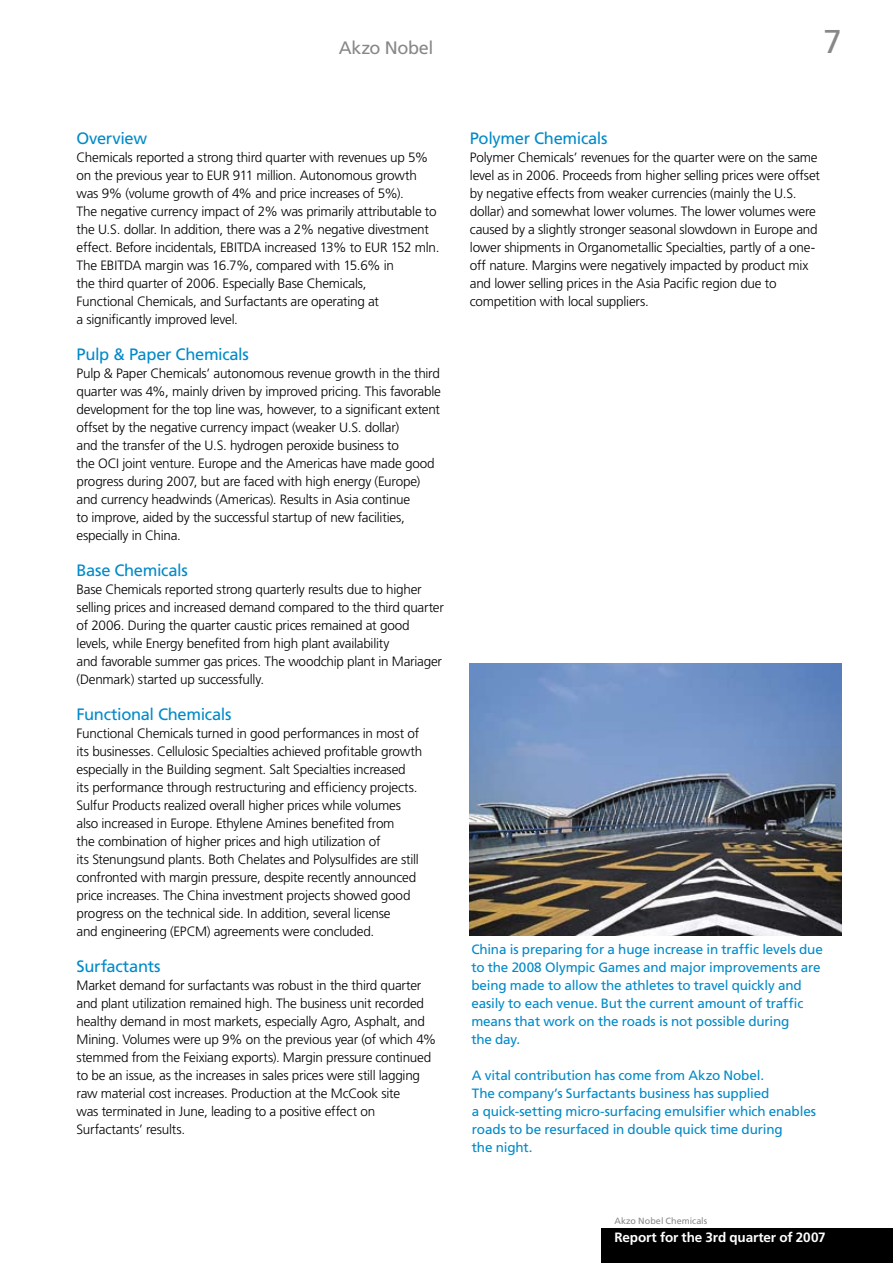
<style>
.page{position:relative;width:893px;height:1263px;background:#fff}
.page>*{position:absolute;margin:0;border:0;box-sizing:border-box;transform-origin:0 0}
.t1{font:18px "Frutiger LT Std";letter-spacing:-.02em;color:#878889}
.t2{font:16.5px "Frutiger LT Std";letter-spacing:-.02em;color:#008ac9}
.t3{font:300 13.5px/18px "Frutiger LT Std";letter-spacing:-.02em;color:#000}
.t4{font:13.5px/18px "Frutiger LT Std";letter-spacing:-.015em;color:#008ac9}
.t5{font:700 13.5px "Frutiger LT Std";letter-spacing:-.01em;color:#fff}
.t6{font:9px "Frutiger LT Std";letter-spacing:.005em;color:#878889}
</style>
<div class="page">
<div style="left:601px;top:1228px;width:292px;height:35px;background:#000"></div>
<img style="left:470px;top:663px;width:372px;height:272px">
<h1 class="t1" style="left:339px;top:37px;width:96px">Akzo Nobel</h1>
<p class="t2" style="left:77px;top:129px;width:72px">Overview</p>
<p class="t3" style="left:77px;top:149px;width:364px">Chemicals reported a strong third quarter with revenues up 5% on the previous year to EUR 911 million. Autonomous growth was 9% (volume growth of 4% and price increases of 5%).<br>The negative currency impact of 2% was primarily attributable to the U.S. dollar. In addition, there was a 2% negative divestment effect. Before incidentals, EBITDA increased 13% to EUR 152 mln.<br>The EBITDA margin was 16.7%, compared with 15.6% in<br>the third quarter of 2006. Especially Base Chemicals,<br>Functional Chemicals, and Surfactants are operating at<br>a significantly improved level.</p>
<p class="t2" style="left:77px;top:345px;width:174px">Pulp &amp; Paper Chemicals</p>
<p class="t3" style="left:77px;top:365px;width:366px">Pulp &amp; Paper Chemicals’ autonomous revenue growth in the third quarter was 4%, mainly driven by improved pricing. This favorable development for the top line was, however, to a significant extent offset by the negative currency impact (weaker U.S. dollar)<br>and the transfer of the U.S. hydrogen peroxide business to<br>the OCI joint venture. Europe and the Americas have made good progress during 2007, but are faced with high energy (Europe) and currency headwinds (Americas). Results in Asia continue<br>to improve, aided by the successful startup of new facilities, especially in China.</p>
<p class="t2" style="left:77px;top:561px;width:113px">Base Chemicals</p>
<p class="t3" style="left:77px;top:581px;width:369px">Base Chemicals reported strong quarterly results due to higher selling prices and increased demand compared to the third quarter of 2006. During the quarter caustic prices remained at good levels, while Energy benefited from high plant availability<br>and favorable summer gas prices. The woodchip plant in Mariager (Denmark) started up successfully.</p>
<p class="t2" style="left:77px;top:705px;width:156px">Functional Chemicals</p>
<p class="t3" style="left:77px;top:725px;width:347px">Functional Chemicals turned in good performances in most of its businesses. Cellulosic Specialties achieved profitable growth especially in the Building segment. Salt Specialties increased<br>its performance through restructuring and efficiency projects.<br>Sulfur Products realized overall higher prices while volumes also increased in Europe. Ethylene Amines benefited from<br>the combination of higher prices and high utilization of<br>its Stenungsund plants. Both Chelates and Polysulfides are still confronted with margin pressure, despite recently announced price increases. The China investment projects showed good progress on the technical side. In addition, several license<br>and engineering (EPCM) agreements were concluded.</p>
<p class="t2" style="left:77px;top:957px;width:85px">Surfactants</p>
<p class="t3" style="left:77px;top:977px;width:361px">Market demand for surfactants was robust in the third quarter and plant utilization remained high. The business unit recorded healthy demand in most markets, especially Agro, Asphalt, and Mining. Volumes were up 9% on the previous year (of which 4% stemmed from the Feixiang exports). Margin pressure continued to be an issue, as the increases in sales prices were still lagging raw material cost increases. Production at the McCook site<br>was terminated in June, leading to a positive effect on Surfactants’ results.</p>
<p class="t2" style="left:470px;top:129px;width:139px">Polymer Chemicals</p>
<p class="t3" style="left:470px;top:149px;width:352px">Polymer Chemicals’ revenues for the quarter were on the same level as in 2006. Proceeds from higher selling prices were offset by negative effects from weaker currencies (mainly the U.S. dollar) and somewhat lower volumes. The lower volumes were caused by a slightly stronger seasonal slowdown in Europe and lower shipments in Organometallic Specialties, partly of a one&shy;off nature. Margins were negatively impacted by product mix and lower selling prices in the Asia Pacific region due to competition with local suppliers.</p>
<p class="t4" style="left:471px;top:940px;width:353px">China is preparing for a huge increase in traffic levels due to the 2008 Olympic Games and major improvements are being made to allow the athletes to travel quickly and easily to each venue. But the current amount of traffic means that work on the roads is not possible during<br>the day.</p>
<p class="t4" style="left:472px;top:1066px;width:346px">A vital contribution has come from Akzo Nobel.<br>The company’s Surfactants business has supplied<br>a quick-setting micro-surfacing emulsifier which enables roads to be resurfaced in double quick time during<br>the night.</p>
<p class="t6" style="left:614px;top:1216px;width:94px">Akzo Nobel Chemicals</p>
<p class="t5" style="left:614px;top:1229px;width:213px">Report for the 3rd quarter of 2007</p>
</div>
